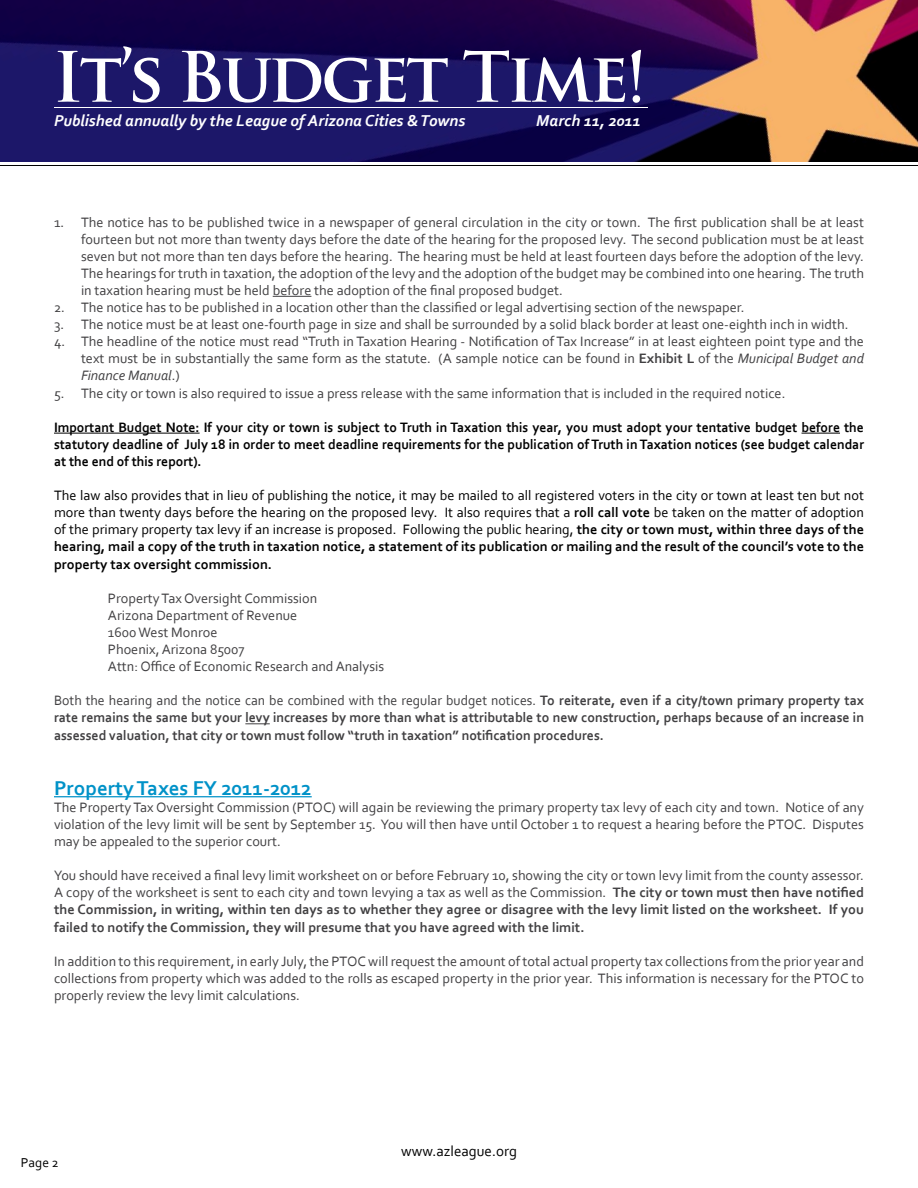
<style>
.page{position:relative;width:918px;height:1188px;background:#fff}
.page>*{position:absolute;margin:0;border:0;box-sizing:border-box;transform-origin:0 0}
.t1{font:700 67.5px "Trajan Pro";letter-spacing:-.05em;color:#fff}
.Text{font:700 21px "Corbel";color:#0092c8}
.t2{font:italic 700 16.5px "Corbel";color:#fff}
.t3{font:15px "Corbel";color:#000}
.Text-2{font:14.25px/17.1px "Corbel";color:#414042;text-align:justify}
.Text-3{font:700 14.25px/17.1px "Corbel";color:#414042;text-align:justify}
.Text-4{font:14.25px/17.1px "Corbel";color:#000;text-align:justify}
.Text-5{font:700 14.25px/17.1px "Corbel";color:#000;text-align:justify;scale:.96 1}
.t4{font:13.5px "Corbel";color:#000}
.s1{font-weight:700}
.s2{font-style:italic}
.s3{font-weight:400}
</style>
<div class="page">
<img style="left:0;top:0;width:918px;height:162px">
<hr style="left:54px;top:107px;width:594px;height:1px;background:#fff">
<hr style="left:0;top:165px;width:918px;height:1px;background:#000">
<hr style="left:273px;top:296px;width:38px;height:1px;background:#414042">
<hr style="left:54px;top:433px;width:146px;height:1px;background:#000">
<hr style="left:802px;top:433px;width:38px;height:1px;background:#000">
<svg style="left:245px;top:723px;width:25px;height:1px"></svg>
<hr style="left:54px;top:796px;width:258px;height:1px;background:#0092c8">
<h1 class="t1" style="left:52px;top:35px;width:596px">It’s Budget Time!</h1>
<p class="t2" style="left:54px;top:110px;width:413px">Published annually by the League of Arizona Cities &amp; Towns</p>
<p class="t2" style="left:536px;top:110px;width:106px">March 11, 2011</p>
<p class="Text-2" style="left:81px;top:213px;width:785px;text-indent:-27px">1. The notice has to be published twice in a newspaper of general circulation in the city or town. The first publication shall be at least fourteen but not more than twenty days before the date of the hearing for the proposed levy. The second publication must be at least seven but not more than ten days before the hearing. The hearing must be held at least fourteen days before the adoption of the levy.<br>The hearings for truth in taxation, the adoption of the levy and the adoption of the budget may be combined into one hearing. The truth in taxation hearing must be held before the adoption of the final proposed budget.</p>
<p class="Text-2" style="left:54px;top:298px;width:692px">2. The notice has to be published in a location other than the classified or legal advertising section of the newspaper.</p>
<p class="Text-2" style="left:54px;top:316px;width:796px">3. The notice must be at least one-fourth page in size and shall be surrounded by a solid black border at least one-eighth inch in width.</p>
<p class="Text-2" style="left:81px;top:333px;width:785px;text-indent:-27px">4. The headline of the notice must read “Truth in Taxation Hearing - Notification of Tax Increase” in at least eighteen point type and the text must be in substantially the same form as the statute. (A sample notice can be found in <span class="s1">Exhibit L</span> of the <span class="s2">Municipal Budget and Finance Manual</span>.)</p>
<p class="Text-2" style="left:54px;top:384px;width:733px">5. The city or town is also required to issue a press release with the same information that is included in the required notice.</p>
<p class="Text-5" style="left:54px;top:418px;width:845px">Important Budget Note: If your city or town is subject to Truth in Taxation this year, you must adopt your tentative budget before the statutory deadline of July 18 in order to meet deadline requirements for the publication of Truth in Taxation notices (see budget calendar at the end of this report).</p>
<p class="Text-4" style="left:54px;top:487px;width:812px">The law also provides that in lieu of publishing the notice, it may be mailed to all registered voters in the city or town at least ten but not more than twenty days before the hearing on the proposed levy. It also requires that a <span class="s1">roll call vote</span> be taken on the matter of adoption of the primary property tax levy if an increase is proposed. Following the public hearing, <span class="s1">the city or town must, within three days of the hearing, mail a copy of the truth in taxation notice, a statement of its publication or mailing and the result of the council’s vote to the property tax oversight commission.</span></p>
<p class="Text-2" style="left:108px;top:589px;width:211px">Property Tax Oversight Commission</p>
<p class="Text-2" style="left:108px;top:606px;width:191px">Arizona Department of Revenue</p>
<p class="Text-2" style="left:108px;top:623px;width:111px">1600 West Monroe</p>
<p class="Text-2" style="left:108px;top:640px;width:138px">Phoenix, Arizona 85007</p>
<p class="Text-2" style="left:108px;top:658px;width:278px">Attn: Office of Economic Research and Analysis</p>
<p class="Text-3" style="left:54px;top:692px;width:812px"><span class="s3">Both the hearing and the notice can be combined with the regular budget notices.</span> To reiterate, even if a city/town primary property tax rate remains the same but your levy increases by more than what is attributable to new construction, perhaps because of an increase in assessed valuation, that city or town must follow “truth in taxation” notification procedures.</p>
<p class="Text" style="left:54px;top:775px;width:259px">Property Taxes FY 2011-2012</p>
<p class="Text-2" style="left:54px;top:798px;width:811px">The Property Tax Oversight Commission (PTOC) will again be reviewing the primary property tax levy of each city and town. Notice of any violation of the levy limit will be sent by September 15. You will then have until October 1 to request a hearing before the PTOC. Disputes may be appealed to the superior court.</p>
<p class="Text-3" style="left:54px;top:867px;width:812px"><span class="s3">You should have received a final levy limit worksheet on or before February 10, showing the city or town levy limit from the county assessor.<br>A copy of the worksheet is sent to each city and town levying a tax as well as the Commission.</span> The city or town must then have notified the Commission, in writing, within ten days as to whether they agree or disagree with the levy limit listed on the worksheet. If you failed to notify the Commission, they will presume that you have agreed with the limit.</p>
<p class="Text-2" style="left:54px;top:952px;width:812px">In addition to this requirement, in early July, the PTOC will request the amount of total actual property tax collections from the prior year and collections from property which was added to the rolls as escaped property in the prior year. This information is necessary for the PTOC to properly review the levy limit calculations.</p>
<p class="t4" style="left:21px;top:1155px;width:39px">Page 2</p>
<p class="t3" style="left:401px;top:1141px;width:118px">www.azleague.org</p>
</div>
